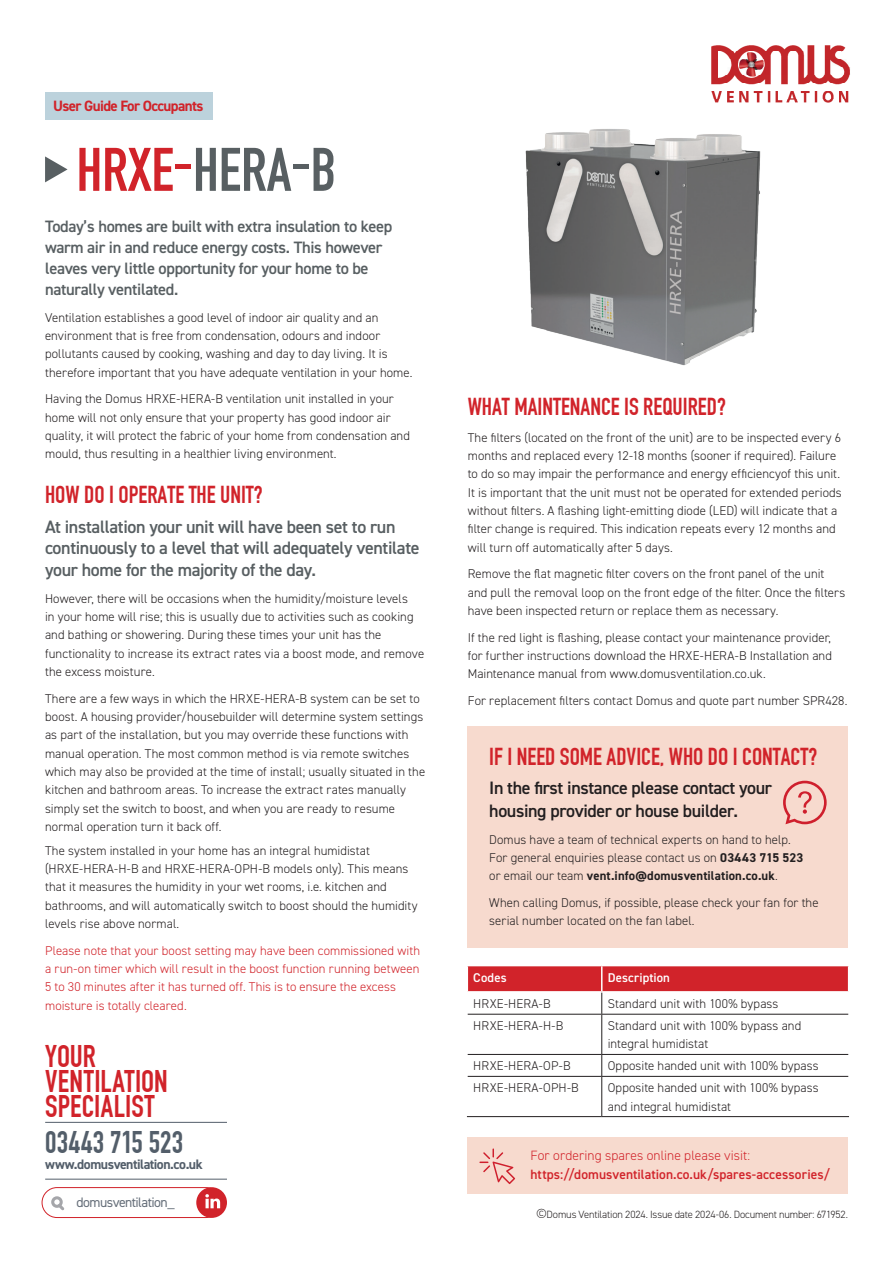
<style>
.page{position:relative;width:893px;height:1263px;background:#fff}
.page>*{position:absolute;margin:0;border:0;box-sizing:border-box;transform-origin:0 0}
.t1{font:60.3px "DIN Engschrift";color:#585f62}
.t2{font:30.6px/25px "DIN Engschrift";letter-spacing:.005em;color:#d1232a}
.t3{font:30.6px "DIN Engschrift";letter-spacing:.005em;color:#535e6a}
.t4{font:24px "DIN Engschrift";color:#d1232a}
.t5{font:600 18px/21.8px "DIN2014";letter-spacing:-.02em;color:#585f62}
.t6{font:600 18px/22.5px "DIN2014";letter-spacing:-.02em;color:#231f20}
.t7{font:600 16.5px/21px "DIN2014";letter-spacing:-.02em;color:#585f62}
.t8{font:700 15px "DIN2014";letter-spacing:-.04em;color:#d1232a}
.t9{font:700 13.8px "DIN2014";letter-spacing:-.03em;color:#535e6a}
.t10{font:13.8px "DIN2014";letter-spacing:-.04em;color:#666f7a}
.t11{font:600 13.5px "DIN2014";letter-spacing:.005em;color:#d1232a}
.t12{font:300 13.5px "DIN2014";letter-spacing:.005em;color:#d1232a}
.t13{font:300 12.75px/18.3px "DIN2014";letter-spacing:.005em;color:#231f20}
.t14{font:300 12.75px/18.3px "DIN2014";letter-spacing:.005em;color:#d1232a}
.t15{font:600 12.75px "DIN2014";letter-spacing:.01em;color:#fff}
.t16{font:300 10.5px "DIN2014";letter-spacing:-.015em;color:#231f20}
.s1{color:#d1232a}
.s2{font-family:"DIN2014";color:#d1232a}
.s3{font-family:"DIN2014"}
.s4{font-weight:700}
</style>
<div class="page">
<svg style="left:467px;top:965px;width:382px;height:49px"></svg>
<hr style="left:468px;top:1014px;width:134px;height:1px;background:#231f20">
<hr style="left:602px;top:1014px;width:246px;height:1px;background:#231f20">
<hr style="left:601px;top:1014px;width:1px;height:40px;background:#231f20">
<hr style="left:468px;top:1054px;width:134px;height:1px;background:#231f20">
<hr style="left:602px;top:1054px;width:246px;height:1px;background:#231f20">
<svg style="left:601px;top:1055px;width:1px;height:21px"></svg>
<hr style="left:468px;top:1076px;width:134px;height:1px;background:#231f20">
<hr style="left:602px;top:1076px;width:246px;height:1px;background:#231f20">
<hr style="left:601px;top:1077px;width:1px;height:39px;background:#231f20">
<hr style="left:467px;top:1116px;width:135px;height:1px;background:#231f20">
<hr style="left:602px;top:1116px;width:247px;height:1px;background:#231f20">
<div style="left:468px;top:726px;width:380px;height:221px;background:#f7dace"></div>
<svg style="left:783px;top:781px;width:44px;height:43px"></svg>
<img style="left:525px;top:129px;width:236px;height:237px">
<div style="left:468px;top:1137px;width:380px;height:57px;background:#f7dace"></div>
<svg style="left:479px;top:1148px;width:36px;height:36px"></svg>
<svg style="left:45px;top:156px;width:23px;height:26px"></svg>
<div style="left:45px;top:92px;width:168px;height:27px;background:#bcd2dc"></div>
<hr style="left:45px;top:1122px;width:182px;height:1px;background:#535e6a">
<hr style="left:45px;top:1179px;width:182px;height:1px;background:#535e6a">
<div style="left:42px;top:1187px;width:179px;height:31px;border:1px solid #d1232a;border-radius:15px"></div>
<div style="left:51px;top:1196px;width:12px;height:12px;border:3px solid #a5a6aa;border-radius:50%"></div>
<svg style="left:55px;top:1201px;width:10px;height:10px"></svg>
<div style="left:196px;top:1187px;width:31px;height:31px;background:#d1232a;border-radius:50%"></div>
<svg style="left:205px;top:1194px;width:15px;height:14px"></svg>
<img style="left:711px;top:45px;width:139px;height:58px">
<p class="t8" style="left:53px;top:96px;width:152px">User Guide For Occupants</p>
<h1 class="t1" style="left:77px;top:134px;width:261px"><span class="s1">HRXE</span><span class="s2">-</span>HERA<span class="s3">-</span>B</h1>
<p class="t7" style="left:45px;top:215px;width:349px">Today’s homes are built with extra insulation to keep warm air in and reduce energy costs. This however leaves very little opportunity for your home to be naturally ventilated.</p>
<p class="t13" style="left:45px;top:308px;width:369px">Ventilation establishes a good level of indoor air quality and an environment that is free from condensation, odours and indoor pollutants caused by cooking, washing and day to day living. It is therefore important that you have adequate ventilation in your home.</p>
<p class="t13" style="left:45px;top:390px;width:366px">Having the Domus HRXE-HERA-B ventilation unit installed in your home will not only ensure that your property has good indoor air quality, it will protect the fabric of your home from condensation and mould, thus resulting in a healthier living environment.</p>
<h3 class="t4" style="left:45px;top:480px;width:219px">HOW DO I OPERATE THE UNIT?</h3>
<h3 class="t5" style="left:45px;top:515px;width:376px">At installation your unit will have been set to run continuously to a level that will adequately ventilate your home for the majority of the day.</h3>
<p class="t13" style="left:45px;top:589px;width:381px">However, there will be occasions when the humidity/moisture levels<br>in your home will rise; this is usually due to activities such as cooking and bathing or showering. During these times your unit has the functionality to increase its extract rates via a boost mode, and remove the excess moisture.</p>
<p class="t13" style="left:45px;top:689px;width:382px">There are a few ways in which the HRXE-HERA-B system can be set to boost. A housing provider/housebuilder will determine system settings as part of the installation, but you may override these functions with manual operation. The most common method is via remote switches which may also be provided at the time of install; usually situated in the kitchen and bathroom areas. To increase the extract rates manually simply set the switch to boost, and when you are ready to resume normal operation turn it back off.</p>
<p class="t13" style="left:45px;top:841px;width:374px">The system installed in your home has an integral humidistat (HRXE-HERA-H-B and HRXE-HERA-OPH-B models only). This means that it measures the humidity in your wet rooms, i.e. kitchen and bathrooms, and will automatically switch to boost should the humidity levels rise above normal.</p>
<p class="t14" style="left:45px;top:941px;width:376px">Please note that your boost setting may have been commissioned with a run-on timer which will result in the boost function running between 5 to 30 minutes after it has turned off. This is to ensure the excess moisture is totally cleared.</p>
<h2 class="t2" style="left:45px;top:1043px;width:124px">YOUR<br>VENTILATION<br>SPECIALIST</h2>
<h2 class="t3" style="left:45px;top:1124px;width:139px">03443 715 523</h2>
<p class="t9" style="left:45px;top:1155px;width:159px">www.domusventilation.co.uk</p>
<p class="t10" style="left:76px;top:1194px;width:100px">domusventilation_</p>
<h3 class="t4" style="left:468px;top:392px;width:260px">WHAT MAINTENANCE IS REQUIRED?</h3>
<p class="t13" style="left:468px;top:428px;width:375px">The filters (located on the front of the unit) are to be inspected every 6 months and replaced every 12-18 months (sooner if required). Failure to do so may impair the performance and energy efficiencyof this unit.<br>It is important that the unit must not be operated for extended periods without filters. A flashing light-emitting diode (LED) will indicate that a filter change is required. This indication repeats every 12 months and will turn off automatically after 5 days.</p>
<p class="t13" style="left:468px;top:565px;width:379px">Remove the flat magnetic filter covers on the front panel of the unit and pull the removal loop on the front edge of the filter. Once the filters have been inspected return or replace them as necessary.</p>
<p class="t13" style="left:468px;top:628px;width:366px;text-align:justify">If the red light is flashing, please contact your maintenance provider, for further instructions download the HRXE-HERA-B Installation and Maintenance manual from www.domusventilation.co.uk.</p>
<p class="t13" style="left:468px;top:692px;width:381px">For replacement filters contact Domus and quote part number SPR428.</p>
<h3 class="t4" style="left:489px;top:742px;width:330px">IF I NEED SOME ADVICE, WHO DO I CONTACT?</h3>
<h3 class="t6" style="left:489px;top:776px;width:284px">In the first instance please contact your housing provider or house builder.</h3>
<p class="t13" style="left:489px;top:830px;width:316px">Domus have a team of technical experts on hand to help.<br>For general enquiries please contact us on <span class="s4">03443 715 523 </span>or email our team <span class="s4">vent.info@domusventilation.co.uk</span>.</p>
<p class="t13" style="left:489px;top:893px;width:331px">When calling Domus, if possible, please check your fan for the serial number located on the fan label.</p>
<p class="t15" style="left:473px;top:969px;width:35px">Codes</p>
<p class="t15" style="left:608px;top:969px;width:64px">Description</p>
<p class="t13" style="left:473px;top:995px;width:79px">HRXE-HERA-B</p>
<p class="t13" style="left:608px;top:995px;width:172px">Standard unit with 100% bypass</p>
<p class="t13" style="left:473px;top:1017px;width:92px">HRXE-HERA-H-B</p>
<p class="t13" style="left:608px;top:1017px;width:195px">Standard unit with 100% bypass and integral humidistat</p>
<p class="t13" style="left:473px;top:1057px;width:99px">HRXE-HERA-OP-B</p>
<p class="t13" style="left:608px;top:1057px;width:212px">Opposite handed unit with 100% bypass</p>
<p class="t13" style="left:473px;top:1079px;width:107px">HRXE-HERA-OPH-B</p>
<p class="t13" style="left:608px;top:1079px;width:212px">Opposite handed unit with 100% bypass and integral humidistat</p>
<p class="t12" style="left:530px;top:1147px;width:221px">For ordering spares online please visit:</p>
<p class="t11" style="left:530px;top:1166px;width:301px">https://domusventilation.co.uk/spares-accessories/</p>
<p class="t16" style="left:536px;top:1208px;width:313px">©Domus Ventilation 2024. Issue date 2024-06. Document number: 671952.</p>
</div>
